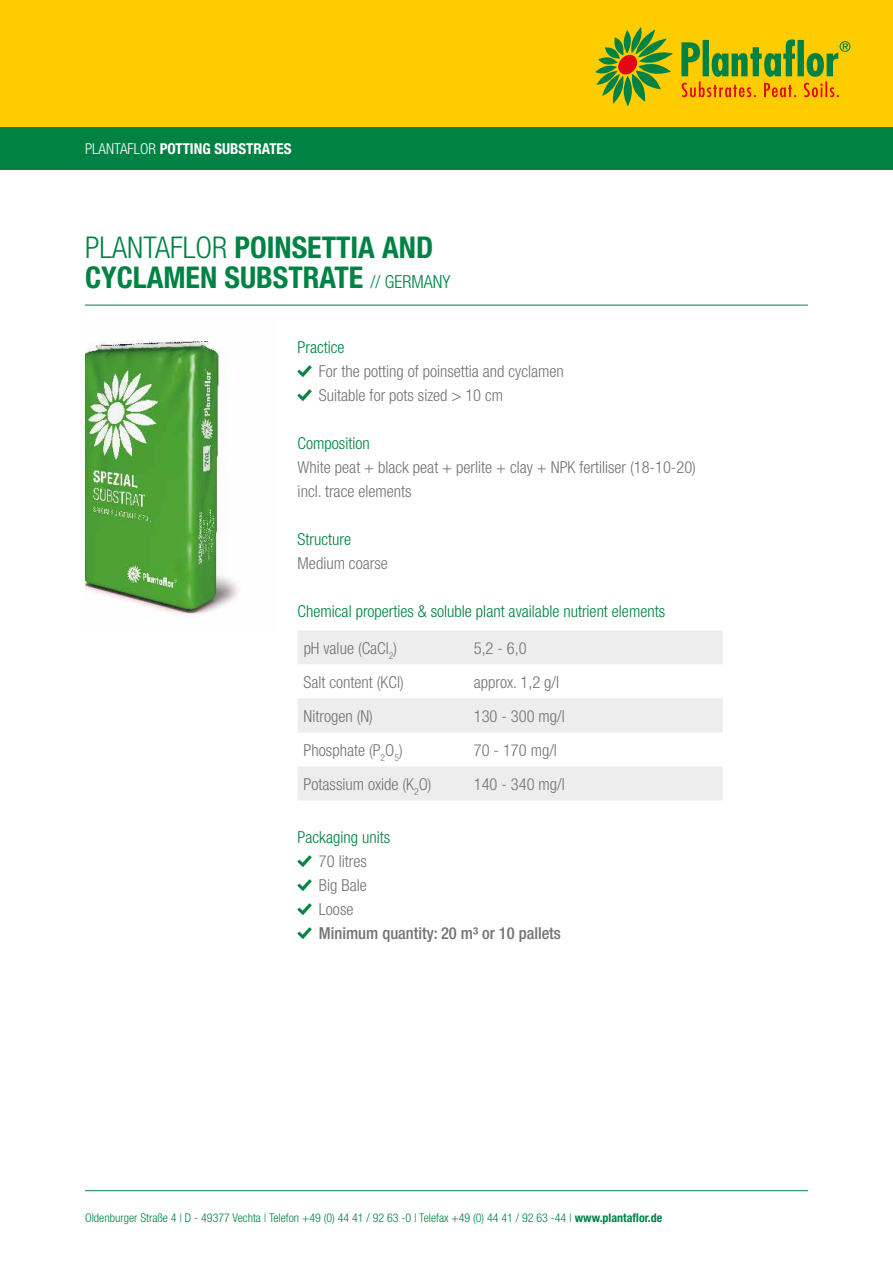
<style>
.page{position:relative;width:893px;height:1263px;background:#fff}
.page>*{position:absolute;margin:0;border:0;box-sizing:border-box;transform-origin:0 0}
.t1{font:700 condensed 30px/30px "Helvetica Neue";color:#008244}
.t2{font:300 condensed 16.5px/24px "Helvetica Neue";color:#747373}
.t3{font:300 condensed 16.5px "Helvetica Neue";color:#008244}
.t4{font:500 condensed 16.5px "Helvetica Neue";color:#747373}
.t5{font:700 condensed 15px "Helvetica Neue";color:#fff}
.t6{font:300 condensed 12px "Helvetica Neue";color:#008244}
.s1{font-weight:300}
.s2{font-weight:300;font-size:18px}
.s3{font-weight:700}
</style>
<div class="page">
<div style="left:0;top:0;width:893px;height:128px;background:#fc0"></div>
<svg style="left:595px;top:27px;width:78px;height:79px"></svg>
<svg style="left:681px;top:39px;width:169px;height:58px"></svg>
<div style="left:0;top:128px;width:893px;height:42px;background:#008244"></div>
<hr style="left:85px;top:1190px;width:723px;height:1px;background:#008244">
<hr style="left:85px;top:305px;width:723px;height:1px;background:#008244">
<img style="left:85px;top:341px;width:153px;height:275px">
<svg style="left:298px;top:630px;width:425px;height:170px;fill:#ededed"></svg>
<p class="t5" style="left:85px;top:140px;width:208px"><span class="s1">PLANTAFLOR</span> POTTING SUBSTRATES</p>
<h1 class="t1" style="left:85px;top:232px;width:367px"><span class="s1">PLANTAFLOR</span> POINSETTIA AND<br>CYCLAMEN SUBSTRATE <span class="s2">// GERMANY</span></h1>
<p class="t3" style="left:298px;top:338px;width:49px">Practice</p>
<p class="t2" style="left:319px;top:359px;width:246px">For the potting of poinsettia and cyclamen<br>Suitable for pots sized &gt; 10 cm</p>
<p class="t3" style="left:298px;top:434px;width:74px">Composition</p>
<p class="t2" style="left:298px;top:455px;width:400px">White peat + black peat + perlite + clay + NPK fertiliser (18-10-20) incl. trace elements</p>
<p class="t3" style="left:298px;top:530px;width:55px">Structure</p>
<p class="t2" style="left:298px;top:551px;width:92px">Medium coarse</p>
<p class="t3" style="left:298px;top:602px;width:369px">Chemical properties &amp; soluble plant available nutrient elements</p>
<p class="t2" style="left:304px;top:636px;width:95px">pH value (CaCl<sub>2</sub>)</p>
<p class="t2" style="left:474px;top:636px;width:55px">5,2 - 6,0</p>
<p class="t2" style="left:304px;top:670px;width:102px">Salt content (KCl)</p>
<p class="t2" style="left:474px;top:670px;width:87px">approx. 1,2 g/l</p>
<p class="t2" style="left:304px;top:704px;width:71px">Nitrogen (N)</p>
<p class="t2" style="left:474px;top:704px;width:93px">130 - 300 mg/l</p>
<p class="t2" style="left:304px;top:738px;width:101px">Phosphate (P<sub>2</sub>O<sub>5</sub>)</p>
<p class="t2" style="left:474px;top:738px;width:85px">70 - 170 mg/l</p>
<p class="t2" style="left:304px;top:772px;width:129px">Potassium oxide (K<sub>2</sub>O)</p>
<p class="t2" style="left:474px;top:772px;width:93px">140 - 340 mg/l</p>
<p class="t3" style="left:298px;top:828px;width:94px">Packaging units</p>
<p class="t2" style="left:319px;top:849px;width:49px;text-align:justify">70 litres Big Bale Loose</p>
<p class="t4" style="left:319px;top:924px;width:244px">Minimum quantity: 20 m³ or 10 pallets</p>
<p class="t6" style="left:85px;top:1210px;width:579px">Oldenburger Straße 4 | D - 49377 Vechta | Telefon +49 (0) 44 41 / 92 63 -0 | Telefax +49 (0) 44 41 / 92 63 -44 | <span class="s3">www.plantaflor.de</span></p>
</div>
